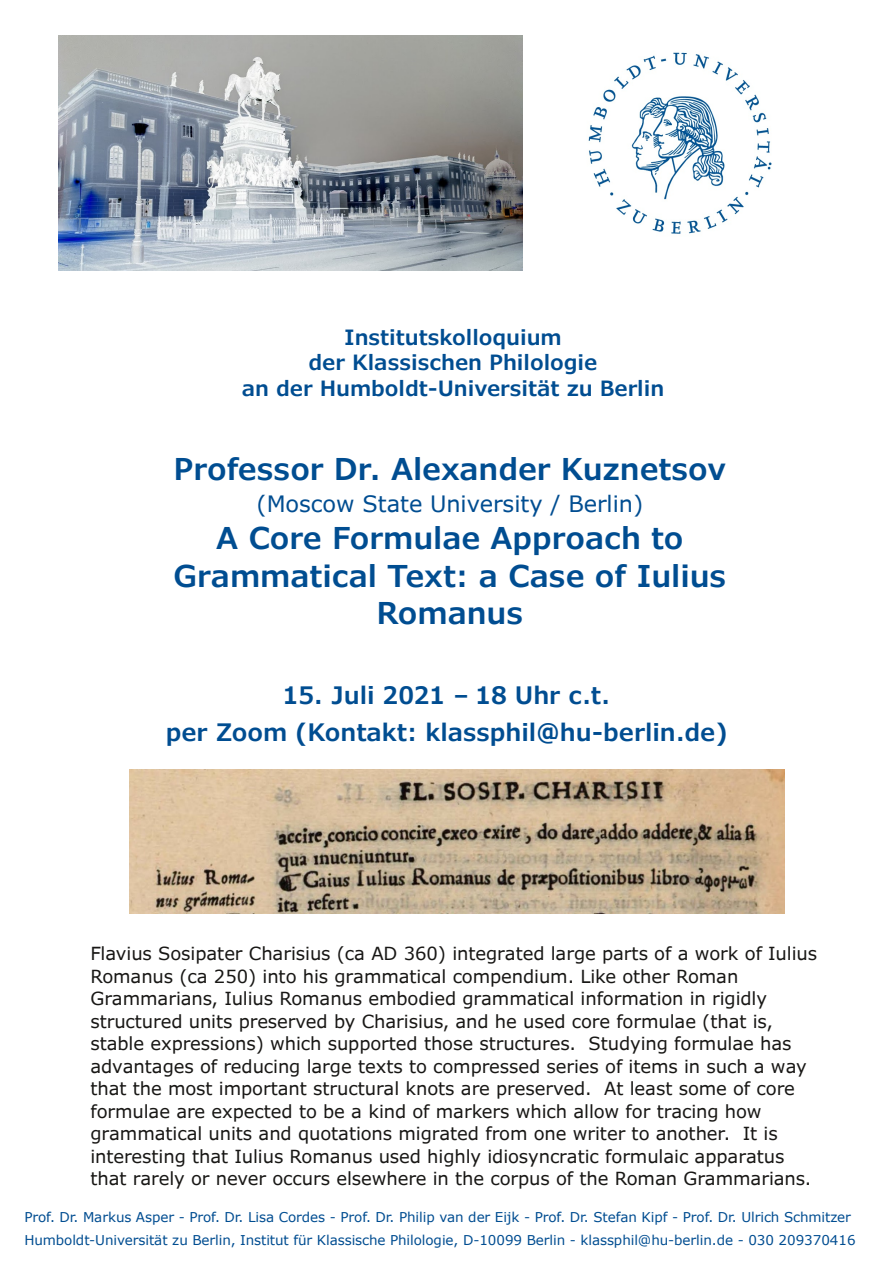
<style>
.page{position:relative;width:893px;height:1263px;background:#fff}
.page>*{position:absolute;margin:0;border:0;box-sizing:border-box;transform-origin:0 0}
.t1{font:600 30px/37.5px "Verdana Pro";letter-spacing:-.005em;color:#004d91;text-align:center}
.t2{font:600 24px/37.5px "Verdana Pro";letter-spacing:-.005em;color:#004d91;text-align:center}
.t3{font:22.5px "Verdana Pro";color:#004d91}
.t4{font:600 21px/25.5px "Verdana Pro";color:#004d91;text-align:center}
.t5{font:18px/22.5px "Verdana Pro";letter-spacing:-.005em;color:#181715}
.t6{font:13.5px/22.5px "Verdana";letter-spacing:-.005em;color:#004d91}
</style>
<div class="page">
<img style="left:59px;top:36px;width:464px;height:234px">
<img style="left:588px;top:52px;width:184px;height:182px">
<img style="left:129px;top:770px;width:656px;height:143px">
<p class="t4" style="left:242px;top:323px;width:424px">Institutskolloquium<br>der Klassischen Philologie<br>an der Humboldt-Universität zu Berlin</p>
<h1 class="t1" style="left:174px;top:449px;width:554px">Professor Dr. Alexander Kuznetsov</h1>
<p class="t3" style="left:256px;top:489px;width:388px">(Moscow State University / Berlin)</p>
<h1 class="t1" style="left:173px;top:518px;width:555px">A Core Formulae Approach to<br>Grammatical Text: a Case of Iulius<br>Romanus</h1>
<h2 class="t2" style="left:166px;top:676px;width:563px">15. Juli 2021 – 18 Uhr c.t.<br>per Zoom (Kontakt: klassphil@hu-berlin.de)</h2>
<p class="t5" style="left:90px;top:942px;width:728px">Flavius Sosipater Charisius (ca AD 360) integrated large parts of a work of Iulius Romanus (ca 250) into his grammatical compendium. Like other Roman Grammarians, Iulius Romanus embodied grammatical information in rigidly structured units preserved by Charisius, and he used core formulae (that is, stable expressions) which supported those structures. Studying formulae has advantages of reducing large texts to compressed series of items in such a way that the most important structural knots are preserved. At least some of core formulae are expected to be a kind of markers which allow for tracing how grammatical units and quotations migrated from one writer to another. It is interesting that Iulius Romanus used highly idiosyncratic formulaic apparatus that rarely or never occurs elsewhere in the corpus of the Roman Grammarians.</p>
<p class="t6" style="left:24px;top:1206px;width:833px">Prof. Dr. Markus Asper - Prof. Dr. Lisa Cordes - Prof. Dr. Philip van der Eijk - Prof. Dr. Stefan Kipf - Prof. Dr. Ulrich Schmitzer<br>Humboldt-Universität zu Berlin, Institut für Klassische Philologie, D-10099 Berlin - klassphil@hu-berlin.de - 030 209370416</p>
</div>
